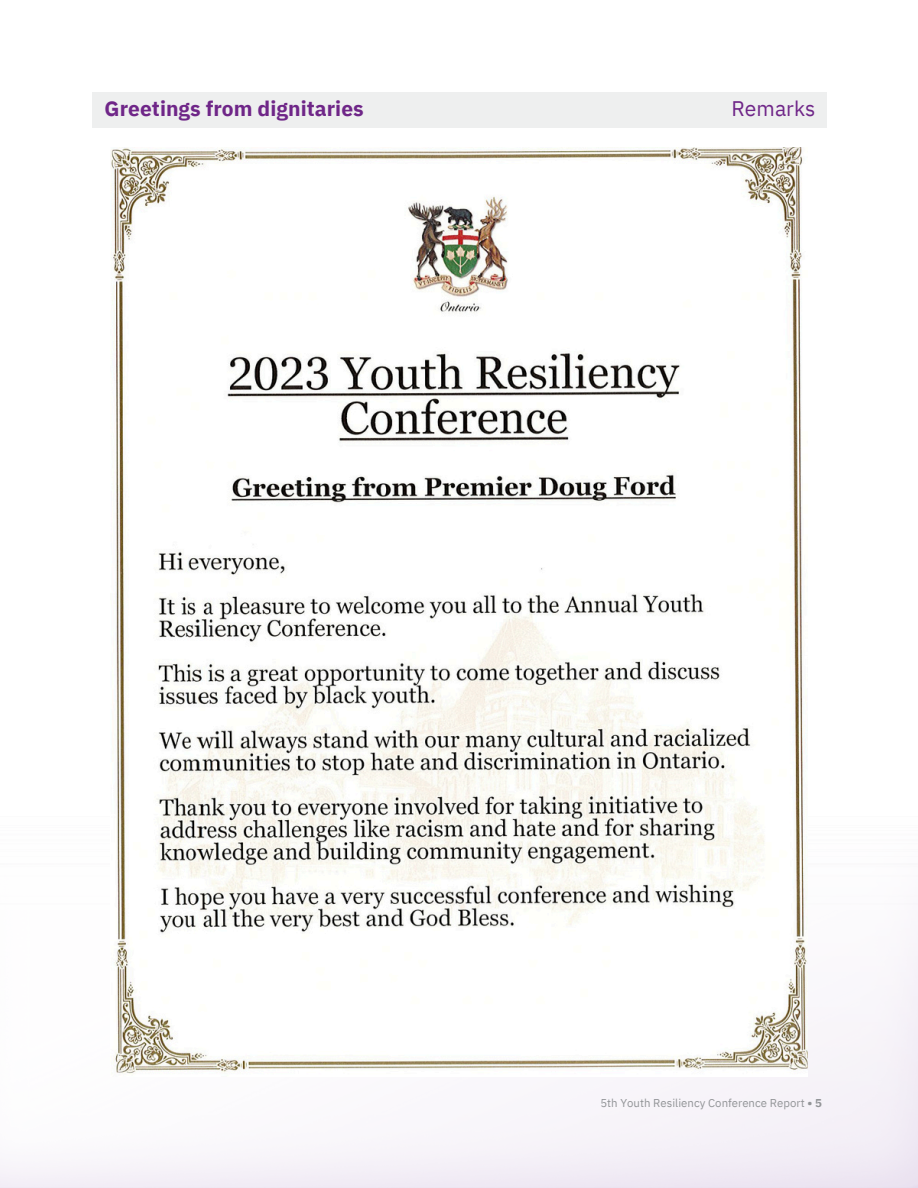
<style>
.page{position:relative;width:918px;height:1188px;background:#fff}
.page>*{position:absolute;margin:0;border:0;box-sizing:border-box;transform-origin:0 0}
.t1{font:700 21px "IBM Plex Sans";color:#6f2688}
.t2{font:21px "IBM Plex Sans";color:#6f2688}
.t3{font:11.4px "IBM Plex Sans";color:#939598}
.s1{font-weight:700}
</style>
<div class="page">
<img style="left:111px;top:147px;width:696px;height:929px">
<div style="left:92px;top:92px;width:734px;height:35px;background:#eeefef"></div>
<p class="t1" style="left:105px;top:94px;width:261px">Greetings from dignitaries</p>
<p class="t2" style="left:731px;top:94px;width:86px">Remarks</p>
<p class="t3" style="left:600px;top:1095px;width:223px">5th Youth Resiliency Conference Report <span class="s1">• 5</span></p>
</div>
